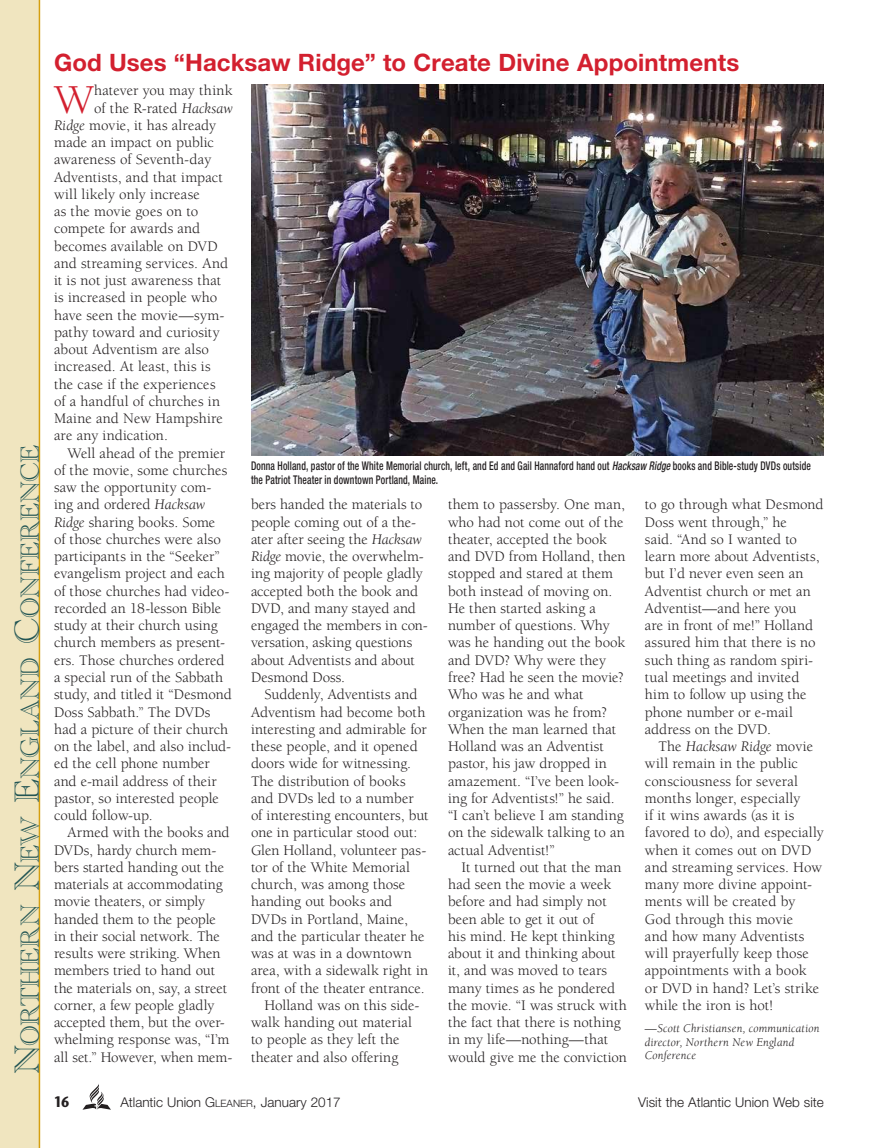
<style>
.page{position:relative;width:878px;height:1148px;background:#fff}
.page>*{position:absolute;margin:0;border:0;box-sizing:border-box;transform-origin:0 0}
.t1{font:42.15px "Berkeley Std";color:#d3202f}
.t2{font:27px "Academy Engraved Plain";letter-spacing:-.01em;color:#225554}
.t3{font:700 24px "Helvetica Neue LT Std";letter-spacing:.005em;color:#d3202f}
.t4{font:15px/17.2px "Berkeley Std";color:#231f20}
.t5{font:15px "Berkeley Std";letter-spacing:.02em;color:#231f20}
.t6{font:700 15px "Stone Sans Std";color:#231f20;scale:.8 1}
.t7{font:300 13.5px "Helvetica Neue LT Std";color:#231f20}
.t8{font:500 condensed 12px/13.5px "Helvetica Neue LT Std";letter-spacing:.015em;color:#231f20;scale:.8 1}
.t9{font:italic 12px/13.5px "Berkeley Std";letter-spacing:.015em;color:#231f20}
.s1{font-size:36px}
.s2{font-style:italic}
.s3{font-style:inherit}
.s4{font-size:10.2px}
</style>
<div class="page">
<div style="left:0;top:0;width:40px;height:1148px;background:#f0e5bf"></div>
<img style="left:251px;top:85px;width:573px;height:370px">
<svg style="left:83px;top:1084px;width:28px;height:25px"></svg>
<h2 class="t2" style="left:14px;top:1074px;width:630px;rotate:-90deg"><span class="s1">N</span>orthern <span class="s1">N</span>ew <span class="s1">E</span>ngland <span class="s1">C</span>onference</h2>
<h3 class="t3" style="left:54px;top:48px;width:686px">God Uses “Hacksaw Ridge” to Create Divine Appointments</h3>
<h1 class="t1" style="left:54px;top:77px;width:41px">W</h1>
<p class="t4" style="left:94px;top:82px;width:140px">hatever you may think</p>
<p class="t4" style="left:94px;top:99px;width:140px">of the R-rated <span class="s2">Hacksaw</span></p>
<p class="t4" style="left:54px;top:117px;width:163px"><span class="s2">Ridge</span> movie, it has already</p>
<p class="t4" style="left:54px;top:134px;width:161px">made an impact on public</p>
<p class="t4" style="left:54px;top:151px;width:159px">awareness of Seventh-day</p>
<p class="t4" style="left:54px;top:168px;width:170px">Adventists, and that impact</p>
<p class="t4" style="left:54px;top:186px;width:147px">will likely only increase</p>
<p class="t4" style="left:54px;top:203px;width:146px">as the movie goes on to</p>
<p class="t4" style="left:54px;top:220px;width:148px">compete for awards and</p>
<p class="t4" style="left:54px;top:237px;width:165px">becomes available on DVD</p>
<p class="t5" style="left:54px;top:255px;width:175px">and streaming services. And</p>
<p class="t4" style="left:54px;top:272px;width:169px">it is not just awareness that</p>
<p class="t4" style="left:54px;top:289px;width:165px">is increased in people who</p>
<p class="t4" style="left:54px;top:306px;width:172px">have seen the movie—sym-</p>
<p class="t4" style="left:54px;top:324px;width:167px">pathy toward and curiosity</p>
<p class="t4" style="left:54px;top:341px;width:156px">about Adventism are also</p>
<p class="t5" style="left:54px;top:358px;width:158px">increased. At least, this is</p>
<p class="t4" style="left:54px;top:375px;width:163px">the case if the experiences</p>
<p class="t4" style="left:54px;top:393px;width:167px">of a handful of churches in</p>
<p class="t4" style="left:54px;top:410px;width:170px">Maine and New Hampshire</p>
<p class="t4" style="left:54px;top:427px;width:115px">are any indication.</p>
<p class="t4" style="left:68px;top:444px;width:159px">Well ahead of the premier</p>
<p class="t4" style="left:54px;top:462px;width:175px">of the movie, some churches</p>
<p class="t4" style="left:54px;top:479px;width:159px">saw the opportunity com-</p>
<p class="t4" style="left:54px;top:496px;width:153px">ing and ordered <span class="s2">Hacksaw</span></p>
<p class="t4" style="left:54px;top:513px;width:163px"><span class="s2">Ridge</span> sharing books. Some</p>
<p class="t4" style="left:54px;top:531px;width:168px">of those churches were also</p>
<p class="t4" style="left:54px;top:548px;width:167px">participants in the “Seeker”</p>
<p class="t4" style="left:54px;top:565px;width:172px">evangelism project and each</p>
<p class="t4" style="left:54px;top:582px;width:177px">of those churches had video-</p>
<p class="t4" style="left:54px;top:600px;width:169px">recorded an 18-lesson Bible</p>
<p class="t4" style="left:54px;top:617px;width:165px">study at their church using</p>
<p class="t4" style="left:54px;top:634px;width:172px">church members as present-</p>
<p class="t4" style="left:54px;top:651px;width:172px">ers. Those churches ordered</p>
<p class="t4" style="left:54px;top:669px;width:171px">a special run of the Sabbath</p>
<p class="t4" style="left:54px;top:686px;width:179px">study, and titled it “Desmond</p>
<p class="t4" style="left:54px;top:703px;width:158px">Doss Sabbath.” The DVDs</p>
<p class="t4" style="left:54px;top:720px;width:176px">had a picture of their church</p>
<p class="t4" style="left:54px;top:738px;width:179px">on the label, and also includ-</p>
<p class="t4" style="left:54px;top:755px;width:157px">ed the cell phone number</p>
<p class="t4" style="left:54px;top:772px;width:164px">and e-mail address of their</p>
<p class="t4" style="left:54px;top:789px;width:166px">pastor, so interested people</p>
<p class="t4" style="left:54px;top:807px;width:100px">could follow-up.</p>
<p class="t4" style="left:68px;top:824px;width:164px">Armed with the books and</p>
<p class="t4" style="left:54px;top:841px;width:164px">DVDs, hardy church mem-</p>
<p class="t4" style="left:54px;top:858px;width:171px">bers started handing out the</p>
<p class="t4" style="left:54px;top:876px;width:170px">materials at accommodating</p>
<p class="t4" style="left:54px;top:893px;width:153px">movie theaters, or simply</p>
<p class="t4" style="left:54px;top:910px;width:163px">handed them to the people</p>
<p class="t4" style="left:54px;top:927px;width:167px">in their social network. The</p>
<p class="t4" style="left:54px;top:945px;width:168px">results were striking. When</p>
<p class="t4" style="left:54px;top:962px;width:163px">members tried to hand out</p>
<p class="t4" style="left:54px;top:979px;width:175px">the materials on, say, a street</p>
<p class="t4" style="left:54px;top:996px;width:162px">corner, a few people gladly</p>
<p class="t4" style="left:54px;top:1014px;width:172px">accepted them, but the over-</p>
<p class="t4" style="left:54px;top:1031px;width:177px">whelming response was, “I’m</p>
<p class="t4" style="left:54px;top:1048px;width:180px">all set.” However, when mem-</p>
<p class="t8" style="left:251px;top:459px;width:701px">Donna Holland, pastor of the White Memorial church, left, and Ed and Gail Hannaford hand out <span class="s2">Hacksaw Ridge</span> books and Bible-study DVDs outside the Patriot Theater in downtown Portland, Maine.</p>
<p class="t4" style="left:251px;top:496px;width:178px">bers handed the materials to people coming out of a the&shy;ater after seeing the <span class="s2">Hacksaw<br>Ridge</span> movie, the overwhelm&shy;ing majority of people gladly accepted both the book and<br>DVD, and many stayed and engaged the members in con&shy;versation, asking questions about Adventists and about<br>Desmond Doss.</p>
<p class="t4" style="left:264px;top:686px;width:154px">Suddenly, Adventists and</p>
<p class="t4" style="left:251px;top:703px;width:176px">Adventism had become both</p>
<p class="t4" style="left:251px;top:720px;width:177px">interesting and admirable for</p>
<p class="t4" style="left:251px;top:738px;width:168px">these people, and it opened</p>
<p class="t4" style="left:251px;top:755px;width:161px">doors wide for witnessing.</p>
<p class="t4" style="left:251px;top:772px;width:156px">The distribution of books</p>
<p class="t4" style="left:251px;top:789px;width:164px">and DVDs led to a number</p>
<p class="t4" style="left:251px;top:807px;width:179px">of interesting encounters, but</p>
<p class="t4" style="left:251px;top:824px;width:168px">one in particular stood out:</p>
<p class="t4" style="left:251px;top:841px;width:177px">Glen Holland, volunteer pas-</p>
<p class="t4" style="left:251px;top:858px;width:160px">tor of the White Memorial</p>
<p class="t4" style="left:251px;top:876px;width:156px">church, was among those</p>
<p class="t4" style="left:251px;top:893px;width:143px">handing out books and</p>
<p class="t4" style="left:251px;top:910px;width:158px">DVDs in Portland, Maine,</p>
<p class="t4" style="left:251px;top:927px;width:175px">and the particular theater he</p>
<p class="t4" style="left:251px;top:945px;width:162px">was at was in a downtown</p>
<p class="t4" style="left:251px;top:962px;width:179px">area, with a sidewalk right in</p>
<p class="t4" style="left:251px;top:979px;width:175px">front of the theater entrance.</p>
<p class="t4" style="left:264px;top:996px;width:156px">Holland was on this side-</p>
<p class="t4" style="left:251px;top:1014px;width:162px">walk handing out material</p>
<p class="t4" style="left:251px;top:1031px;width:150px">to people as they left the</p>
<p class="t4" style="left:251px;top:1048px;width:149px">theater and also offering</p>
<p class="t4" style="left:448px;top:496px;width:179px">them to passersby. One man, who had not come out of the theater, accepted the book and DVD from Holland, then stopped and stared at them both instead of moving on.<br>He then started asking a number of questions. Why was he handing out the book and DVD? Why were they free? Had he seen the movie?<br>Who was he and what organization was he from?<br>When the man learned that<br>Holland was an Adventist pastor, his jaw dropped in amazement. “I’ve been look&shy;ing for Adventists!” he said. “I can’t believe I am standing on the sidewalk talking to an actual Adventist!”</p>
<p class="t4" style="left:448px;top:858px;width:180px;text-indent:14px">It turned out that the man had seen the movie a week before and had simply not been able to get it out of<br>his mind. He kept thinking about it and thinking about it, and was moved to tears many times as he pondered the movie. “I was struck with the fact that there is nothing in my life—nothing—that would give me the conviction</p>
<p class="t4" style="left:645px;top:496px;width:180px">to go through what Desmond<br>Doss went through,” he<br>said. “And so I wanted to learn more about Adventists, but I’d never even seen an<br>Adventist church or met an<br>Adventist—and here you<br>are in front of me!” Holland assured him that there is no such thing as random spiri&shy;tual meetings and invited him to follow up using the phone number or e-mail address on the DVD.</p>
<p class="t4" style="left:645px;top:738px;width:180px;text-indent:14px">The <span class="s2">Hacksaw Ridge</span> movie will remain in the public consciousness for several months longer, especially<br>if it wins awards (as it is favored to do), and especially when it comes out on DVD and streaming services. How many more divine appoint&shy;ments will be created by<br>God through this movie<br>and how many Adventists will prayerfully keep those appointments with a book<br>or DVD in hand? Let’s strike while the iron is hot!</p>
<p class="t9" style="left:645px;top:1022px;width:176px">—Scott Christiansen, communication director, Northern New England<br>Conference</p>
<p class="t6" style="left:54px;top:1092px;width:20px">16</p>
<p class="t7" style="left:120px;top:1094px;width:222px">Atlantic Union <span class="s3">G</span><span class="s4">LEANER</span><span class="s3">,</span> January 2017</p>
<p class="t7" style="left:638px;top:1094px;width:187px">Visit the Atlantic Union Web site</p>
</div>
